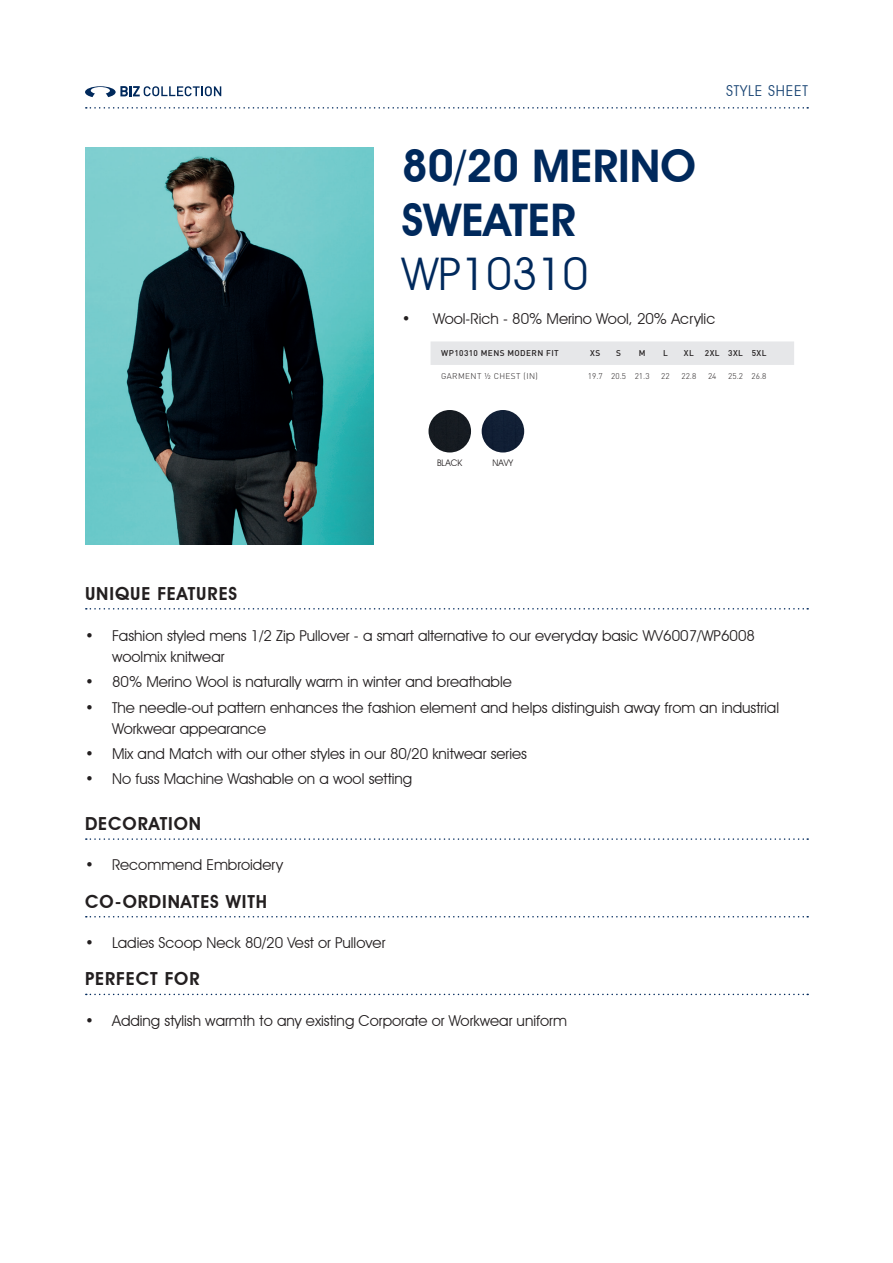
<style>
.page{position:relative;width:893px;height:1263px;background:#fff}
.page>*{position:absolute;margin:0;border:0;box-sizing:border-box;transform-origin:0 0}
.t1{font:600 45px/54px "Avant Garde IT Cby BT";color:#00295c}
.t2{font:45px "Avant Garde IT Cby BT";color:#00295c}
.t3{font:600 18px "Avant Garde IT Cby BT";letter-spacing:.05em;color:#231f20}
.t4{font:15px/21px "Avant Garde IT Cby BT";color:#231f20}
.t5{font:15px "Avant Garde IT Cby BT";letter-spacing:.05em;color:#1a4574}
.t6{font:9px "Avant Garde IT Cby BT";color:#231f20}
.t7{font:300 8.25px "DIN";letter-spacing:.05em;color:#231f20}
.t8{font:500 8.25px "DIN";letter-spacing:.05em;color:#231f20}
</style>
<div class="page">
<img style="left:85px;top:147px;width:288px;height:397px">
<svg style="left:86px;top:107px;width:722px;height:2px"></svg>
<svg style="left:86px;top:608px;width:722px;height:1px"></svg>
<svg style="left:86px;top:838px;width:722px;height:2px"></svg>
<svg style="left:86px;top:916px;width:722px;height:1px"></svg>
<svg style="left:86px;top:994px;width:722px;height:1px"></svg>
<img style="left:428px;top:410px;width:43px;height:42px;border-radius:21px">
<svg style="left:85px;top:86px;width:136px;height:11px"></svg>
<img style="left:482px;top:410px;width:42px;height:42px;border-radius:21px">
<div style="left:431px;top:341px;width:363px;height:24px;background:#e6e7e9"></div>
<p class="t5" style="left:726px;top:82px;width:83px">STYLE SHEET</p>
<h1 class="t1" style="left:402px;top:138px;width:296px">80/20 MERINO<br>SWEATER</h1>
<h1 class="t2" style="left:402px;top:246px;width:188px">WP10310</h1>
<p class="t4" style="left:402px;top:308px;width:315px">• Wool-Rich - 80% Merino Wool, 20% Acrylic</p>
<p class="t8" style="left:441px;top:348px;width:119px">WP10310 MENS MODERN FIT</p>
<p class="t8" style="left:590px;top:348px;width:12px">XS</p>
<p class="t8" style="left:616px;top:348px;width:6px">S</p>
<p class="t8" style="left:639px;top:348px;width:8px">M</p>
<p class="t8" style="left:663px;top:348px;width:6px">L</p>
<p class="t8" style="left:684px;top:348px;width:11px">XL</p>
<p class="t8" style="left:705px;top:348px;width:63px">2XL 3XL 5XL</p>
<p class="t7" style="left:441px;top:371px;width:98px">GARMENT ½ CHEST (IN)</p>
<p class="t7" style="left:588px;top:371px;width:63px">19.7 20.5 21.3</p>
<p class="t7" style="left:661px;top:371px;width:10px">22</p>
<p class="t7" style="left:681px;top:371px;width:16px">22.8</p>
<p class="t7" style="left:708px;top:371px;width:10px">24</p>
<p class="t7" style="left:728px;top:371px;width:40px">25.2 26.8</p>
<p class="t3" style="left:85px;top:583px;width:154px">UNIQUE FEATURES</p>
<p class="t6" style="left:437px;top:457px;width:27px">BLACK</p>
<p class="t6" style="left:493px;top:457px;width:22px">NAVY</p>
<p class="t4" style="left:112px;top:625px;width:644px;text-indent:-27px">• Fashion styled mens 1/2 Zip Pullover - a smart alternative to our everyday basic WV6007/WP6008 woolmix knitwear</p>
<p class="t4" style="left:85px;top:671px;width:428px">• 80% Merino Wool is naturally warm in winter and breathable</p>
<p class="t4" style="left:112px;top:697px;width:669px;text-indent:-27px">• The needle-out pattern enhances the fashion element and helps distinguish away from an industrial<br>Workwear appearance</p>
<p class="t4" style="left:85px;top:743px;width:443px">• Mix and Match with our other styles in our 80/20 knitwear series</p>
<p class="t4" style="left:85px;top:768px;width:329px">• No fuss Machine Washable on a wool setting</p>
<p class="t3" style="left:85px;top:813px;width:118px">DECORATION</p>
<p class="t4" style="left:85px;top:854px;width:199px">• Recommend Embroidery</p>
<p class="t3" style="left:85px;top:890px;width:184px">CO-ORDINATES WITH</p>
<p class="t4" style="left:85px;top:932px;width:302px">• Ladies Scoop Neck 80/20 Vest or Pullover</p>
<p class="t3" style="left:85px;top:968px;width:116px">PERFECT FOR</p>
<p class="t4" style="left:85px;top:1010px;width:483px">• Adding stylish warmth to any existing Corporate or Workwear uniform</p>
</div>
